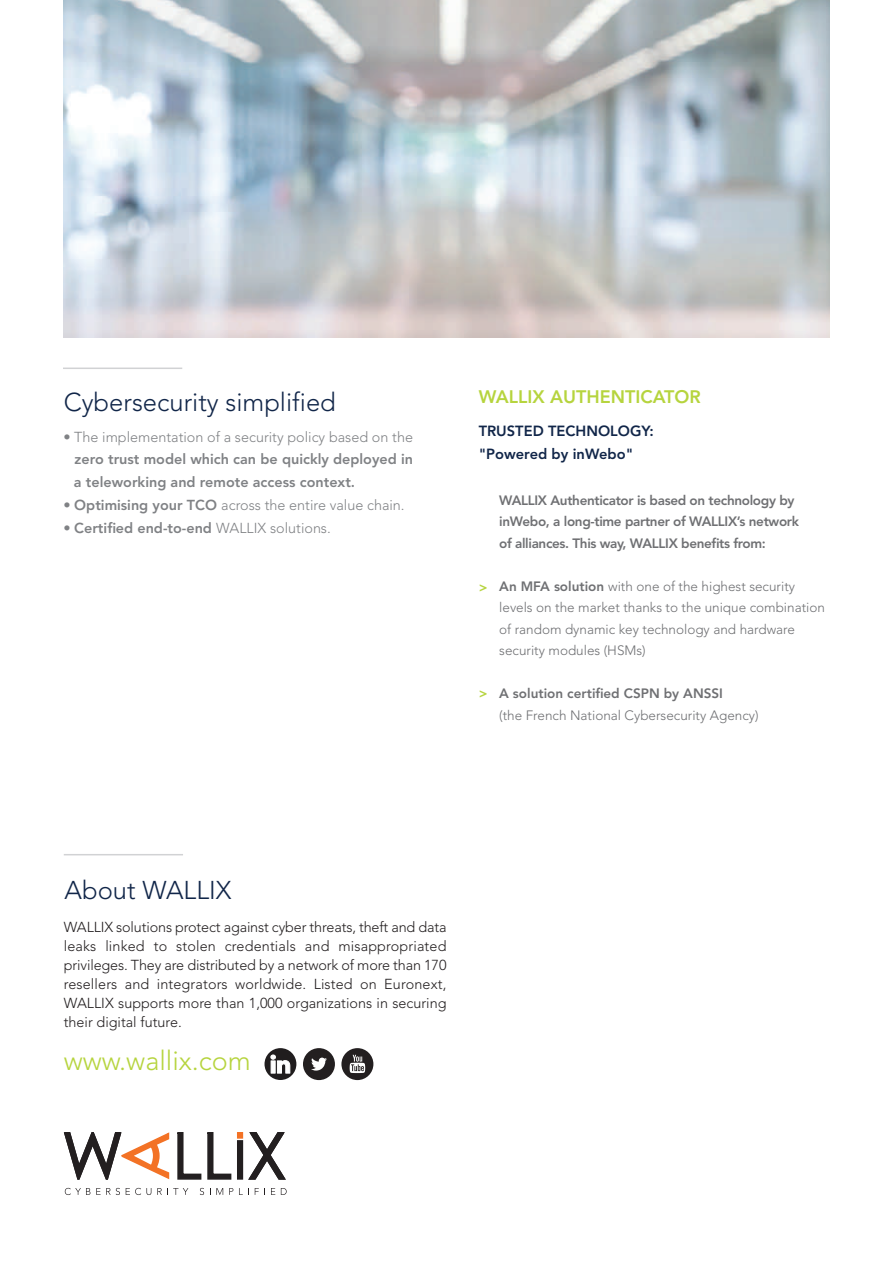
<style>
.page{position:relative;width:893px;height:1263px;background:#fff}
.page>*{position:absolute;margin:0;border:0;box-sizing:border-box;transform-origin:0 0}
.t1{font:300 27px "Avenir";color:#b6d43e}
.t2{font:300 25.65px "Avenir";color:#112649}
.t3{font:800 18px "Avenir";color:#b6d43e}
.t4{font:800 14.7px/22.5px "Avenir";color:#112649}
.t5{font:300 14.4px/19px "Avenir";color:#231f20;text-align:justify}
.t6{font:800 14.4px/22.8px "Avenir";color:#808285}
.t7{font:300 14.4px "Avenir";color:#808285}
.t8{font:300 13.5px/21.5px "Avenir";color:#6f7073}
.t9{font:800 13.5px/21.5px "Avenir";letter-spacing:-.025em;color:#6f7073}
.t10{font:800 13.5px "Avenir";color:#6f7073}
.t11{font:800 13.5px "Avenir";color:#b6d43e}
.s1{font-weight:800}
.s2{font-weight:300}
</style>
<div class="page">
<img style="left:64px;top:0;width:765px;height:338px">
<hr style="left:63px;top:368px;width:119px;height:1px;background:#d1d2d4">
<hr style="left:64px;top:854px;width:119px;height:1px;background:#d1d2d4">
<svg style="left:177px;top:1132px;width:55px;height:48px"></svg>
<div style="left:237px;top:1140px;width:6px;height:40px;border:2px solid #231f20"></div>
<div style="left:237px;top:1132px;width:6px;height:7px;border:2px solid #f37225"></div>
<svg style="left:65px;top:1188px;width:25px;height:7px"></svg>
<svg style="left:96px;top:1188px;width:24px;height:7px"></svg>
<svg style="left:126px;top:1188px;width:25px;height:7px"></svg>
<svg style="left:157px;top:1188px;width:31px;height:7px"></svg>
<svg style="left:200px;top:1188px;width:4px;height:7px"></svg>
<svg style="left:210px;top:1188px;width:13px;height:7px"></svg>
<svg style="left:229px;top:1188px;width:4px;height:7px"></svg>
<svg style="left:239px;top:1188px;width:10px;height:7px"></svg>
<svg style="left:255px;top:1188px;width:10px;height:7px"></svg>
<svg style="left:271px;top:1188px;width:4px;height:7px"></svg>
<svg style="left:281px;top:1188px;width:6px;height:7px"></svg>
<svg style="left:238px;top:1132px;width:48px;height:48px"></svg>
<svg style="left:64px;top:1132px;width:106px;height:48px"></svg>
<svg style="left:303px;top:1048px;width:32px;height:32px"></svg>
<svg style="left:264px;top:1048px;width:32px;height:32px"></svg>
<svg style="left:270px;top:1055px;width:20px;height:18px"></svg>
<svg style="left:341px;top:1048px;width:32px;height:32px"></svg>
<h2 class="t2" style="left:64px;top:387px;width:274px">Cybersecurity simplified</h2>
<p class="t7" style="left:63px;top:428px;width:351px">• The implementation of a security policy based on the</p>
<p class="t6" style="left:74px;top:448px;width:341px">zero trust model which can be quickly deployed in a teleworking and remote access context.</p>
<p class="t7" style="left:63px;top:497px;width:343px">• <span class="s1">Optimising your TCO</span> across the entire value chain.</p>
<p class="t6" style="left:63px;top:517px;width:269px"><span class="s2">•</span> Certified end-to-end <span class="s2">WALLIX solutions.</span></p>
<p class="t3" style="left:479px;top:383px;width:224px">WALLIX AUTHENTICATOR</p>
<p class="t4" style="left:479px;top:420px;width:176px">TRUSTED TECHNOLOGY: "Powered by inWebo"</p>
<p class="t9" style="left:499px;top:490px;width:301px">WALLIX Authenticator is based on technology by inWebo, a long-time partner of WALLIX’s network of alliances. This way, WALLIX benefits from:</p>
<p class="t8" style="left:499px;top:575px;width:327px"><span class="s1">An MFA solution</span> with one of the highest security levels on the market thanks to the unique combination of random dynamic key technology and hardware security modules (HSMs)</p>
<p class="t10" style="left:499px;top:683px;width:225px">A solution certified CSPN by ANSSI</p>
<p class="t8" style="left:499px;top:704px;width:261px">(the French National Cybersecurity Agency)</p>
<p class="t11" style="left:479px;top:577px;width:10px">&gt;</p>
<p class="t11" style="left:479px;top:683px;width:10px">&gt;</p>
<h2 class="t2" style="left:65px;top:875px;width:168px">About WALLIX</h2>
<p class="t5" style="left:64px;top:917px;width:384px">WALLIX solutions protect against cyber threats, theft and data leaks linked to stolen credentials and misappropriated privileges. They are distributed by a network of more than 170 resellers and integrators worldwide. Listed on Euronext, WALLIX supports more than 1,000 organizations in securing their digital future.</p>
<h1 class="t1" style="left:64px;top:1045px;width:189px">www.wallix.com</h1>
</div>
